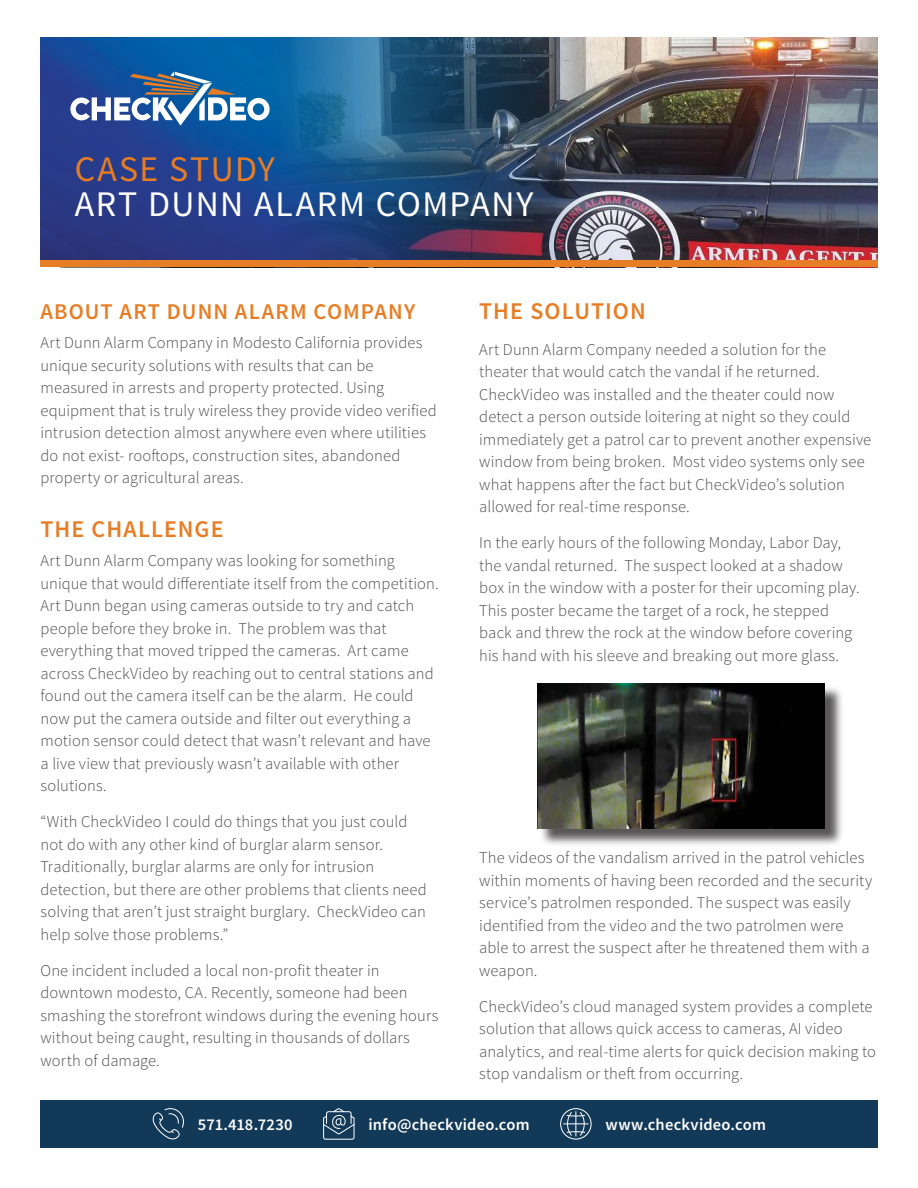
<style>
.page{position:relative;width:918px;height:1188px;background:#fff}
.page>*{position:absolute;margin:0;border:0;box-sizing:border-box;transform-origin:0 0}
.t1{font:36px "Source Sans Pro";letter-spacing:.04em;color:#fff}
.t2{font:36px "Source Sans Pro";letter-spacing:.04em;color:#e77d24}
.t3{font:600 24px "Source Sans Pro";letter-spacing:.045em;color:#e77d24}
.t4{font:600 22.5px "Source Sans Pro";letter-spacing:.05em;color:#e77d24}
.t5{font:300 16.5px/22.5px "Source Sans Pro";letter-spacing:.005em;color:#4c4c4c}
.t6{font:600 16.5px "Source Sans Pro";letter-spacing:.01em;color:#fff}
</style>
<div class="page">
<img style="left:729px;top:38px;width:149px;height:222px">
<div style="left:41px;top:1100px;width:837px;height:47px;background:#133958"></div>
<img style="left:41px;top:38px;width:688px;height:222px">
<svg style="left:70px;top:72px;width:200px;height:54px"></svg>
<svg style="left:152px;top:1108px;width:32px;height:32px"></svg>
<svg style="left:323px;top:1108px;width:32px;height:32px"></svg>
<div style="left:560px;top:1108px;width:32px;height:32px;border:1px solid #fff;border-radius:50%"></div>
<svg style="left:564px;top:1111px;width:24px;height:26px"></svg>
<div style="left:41px;top:260px;width:837px;height:7px;background:#e77d24"></div>
<div style="left:539px;top:685px;width:305px;height:162px;background:#221f1f;opacity:.75"></div>
<img style="left:537px;top:683px;width:288px;height:146px">
<h1 class="t2" style="left:75px;top:147px;width:202px">CASE STUDY</h1>
<h1 class="t1" style="left:75px;top:182px;width:460px">ART DUNN ALARM COMPANY</h1>
<h3 class="t4" style="left:40px;top:303px;width:377px">ABOUT ART DUNN ALARM COMPANY</h3>
<p class="t5" style="left:40px;top:333px;width:398px">Art Dunn Alarm Company in Modesto California provides unique security solutions with results that can be measured in arrests and property protected. Using equipment that is truly wireless they provide video verified intrusion detection almost anywhere even where utilities do not exist- rooftops, construction sites, abandoned property or agricultural areas.</p>
<h2 class="t3" style="left:40px;top:520px;width:185px">THE CHALLENGE</h2>
<p class="t5" style="left:40px;top:551px;width:400px">Art Dunn Alarm Company was looking for something unique that would differentiate itself from the competition.<br>Art Dunn began using cameras outside to try and catch people before they broke in. The problem was that everything that moved tripped the cameras. Art came across CheckVideo by reaching out to central stations and found out the camera itself can be the alarm. He could now put the camera outside and filter out everything a motion sensor could detect that wasn’t relevant and have a live view that previously wasn’t available with other solutions.</p>
<p class="t5" style="left:40px;top:812px;width:388px">“With CheckVideo I could do things that you just could not do with any other kind of burglar alarm sensor.<br>Traditionally, burglar alarms are only for intrusion detection, but there are other problems that clients need solving that aren’t just straight burglary. CheckVideo can help solve those problems.”</p>
<p class="t5" style="left:40px;top:961px;width:399px">One incident included a local non-profit theater in downtown modesto, CA. Recently, someone had been smashing the storefront windows during the evening hours without being caught, resulting in thousands of dollars worth of damage.</p>
<h2 class="t3" style="left:479px;top:302px;width:168px">THE SOLUTION</h2>
<p class="t5" style="left:479px;top:339px;width:393px">Art Dunn Alarm Company needed a solution for the theater that would catch the vandal if he returned.<br>CheckVideo was installed and the theater could now detect a person outside loitering at night so they could immediately get a patrol car to prevent another expensive window from being broken. Most video systems only see what happens after the fact but CheckVideo’s solution allowed for real-time response.</p>
<p class="t5" style="left:479px;top:533px;width:382px">In the early hours of the following Monday, Labor Day, the vandal returned. The suspect looked at a shadow box in the window with a poster for their upcoming play.<br>This poster became the target of a rock, he stepped back and threw the rock at the window before covering his hand with his sleeve and breaking out more glass.</p>
<p class="t5" style="left:479px;top:848px;width:395px">The videos of the vandalism arrived in the patrol vehicles within moments of having been recorded and the security service’s patrolmen responded. The suspect was easily identified from the video and the two patrolmen were able to arrest the suspect after he threatened them with a weapon.</p>
<p class="t5" style="left:479px;top:997px;width:398px">CheckVideo’s cloud managed system provides a complete solution that allows quick access to cameras, AI video analytics, and real-time alerts for quick decision making to stop vandalism or theft from occurring.</p>
<p class="t6" style="left:198px;top:1118px;width:96px">571.418.7230</p>
<p class="t6" style="left:369px;top:1118px;width:163px">info@checkvideo.com</p>
<p class="t6" style="left:606px;top:1118px;width:162px">www.checkvideo.com</p>
</div>
